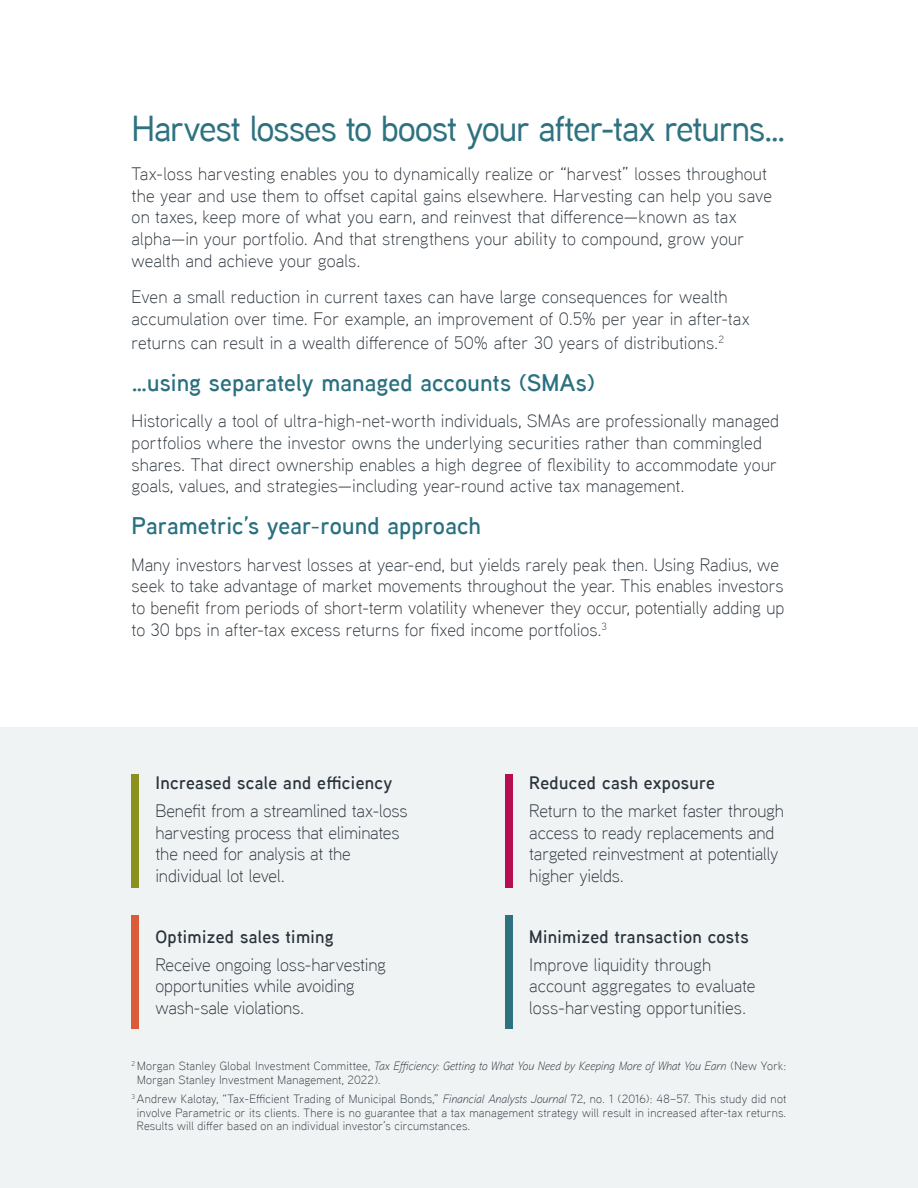
<style>
.page{position:relative;width:918px;height:1188px;background:#fff}
.page>*{position:absolute;margin:0;border:0;box-sizing:border-box;transform-origin:0 0}
.t1{font:500 36px "Aaux Next";letter-spacing:-.035em;color:#2e7280}
.t2{font:600 24px "Aaux Next";letter-spacing:.005em;color:#297080}
.t3{font:300 18px/21.6px "Aaux Next";color:#2a333b}
.t4{font:600 18px "Aaux Next";letter-spacing:.02em;color:#2a333b}
.t5{font:300 12px/13.5px "Aaux Next";letter-spacing:.015em;color:#29333b}
.s1{font-style:italic}
</style>
<div class="page">
<div style="left:0;top:728px;width:918px;height:460px;background:#eff3f4"></div>
<div style="left:132px;top:915px;width:7px;height:114px;background:#db5c38"></div>
<div style="left:132px;top:774px;width:7px;height:113px;background:#8a911f"></div>
<div style="left:505px;top:915px;width:8px;height:114px;background:#2e7280"></div>
<div style="left:505px;top:774px;width:8px;height:113px;background:#b50f52"></div>
<h1 class="t1" style="left:132px;top:104px;width:656px">Harvest losses to boost your after-tax returns…</h1>
<p class="t3" style="left:132px;top:162px;width:642px">Tax-loss harvesting enables you to dynamically realize or “harvest” losses throughout the year and use them to offset capital gains elsewhere. Harvesting can help you save on taxes, keep more of what you earn, and reinvest that difference—known as tax alpha—in your portfolio. And that strengthens your ability to compound, grow your wealth and achieve your goals.</p>
<p class="t3" style="left:132px;top:285px;width:620px">Even a small reduction in current taxes can have large consequences for wealth accumulation over time. For example, an improvement of 0.5% per year in after-tax</p>
<p class="t3" style="left:132px;top:331px;width:594px">returns can result in a wealth difference of 50% after 30 years of distributions.<sup>2</sup></p>
<h2 class="t2" style="left:132px;top:366px;width:465px">…using separately managed accounts (SMAs)</h2>
<p class="t3" style="left:132px;top:410px;width:649px">Historically a tool of ultra-high-net-worth individuals, SMAs are professionally managed portfolios where the investor owns the underlying securities rather than commingled shares. That direct ownership enables a high degree of flexibility to accommodate your goals, values, and strategies—including year-round active tax management.</p>
<h2 class="t2" style="left:132px;top:509px;width:351px">Parametric’s year-round approach</h2>
<p class="t3" style="left:132px;top:553px;width:654px">Many investors harvest losses at year-end, but yields rarely peak then. Using Radius, we seek to take advantage of market movements throughout the year. This enables investors to benefit from periods of short-term volatility whenever they occur, potentially adding up to 30 bps in after-tax excess returns for fixed income portfolios.<sup>3</sup></p>
<p class="t4" style="left:155px;top:771px;width:239px">Increased scale and efficiency</p>
<p class="t3" style="left:155px;top:799px;width:254px">Benefit from a streamlined tax-loss harvesting process that eliminates the need for analysis at the individual lot level.</p>
<p class="t4" style="left:155px;top:924px;width:180px">Optimized sales timing</p>
<p class="t3" style="left:155px;top:953px;width:232px">Receive ongoing loss-harvesting opportunities while avoiding wash-sale violations.</p>
<p class="t4" style="left:529px;top:771px;width:187px">Reduced cash exposure</p>
<p class="t3" style="left:529px;top:799px;width:256px">Return to the market faster through access to ready replacements and targeted reinvestment at potentially higher yields.</p>
<p class="t4" style="left:529px;top:924px;width:221px">Minimized transaction costs</p>
<p class="t3" style="left:529px;top:953px;width:228px">Improve liquidity through account aggregates to evaluate loss-harvesting opportunities.</p>
<p class="t5" style="left:137px;top:1059px;width:651px;text-indent:-5px"><sup>2</sup> Morgan Stanley Global Investment Committee, <span class="s1">Tax Efficiency: Getting to What You Need by Keeping More of What You Earn</span> (New York:<br>Morgan Stanley Investment Management, 2022).</p>
<p class="t5" style="left:137px;top:1092px;width:651px;text-align:justify;text-indent:-5px"><sup>3</sup> Andrew Kalotay, “Tax-Efficient Trading of Municipal Bonds,” <span class="s1">Financial Analysts Journal</span> 72, no. 1 (2016): 48–57. This study did not involve Parametric or its clients. There is no guarantee that a tax management strategy will result in increased after-tax returns.<br>Results will differ based on an individual investor’s circumstances.</p>
</div>
